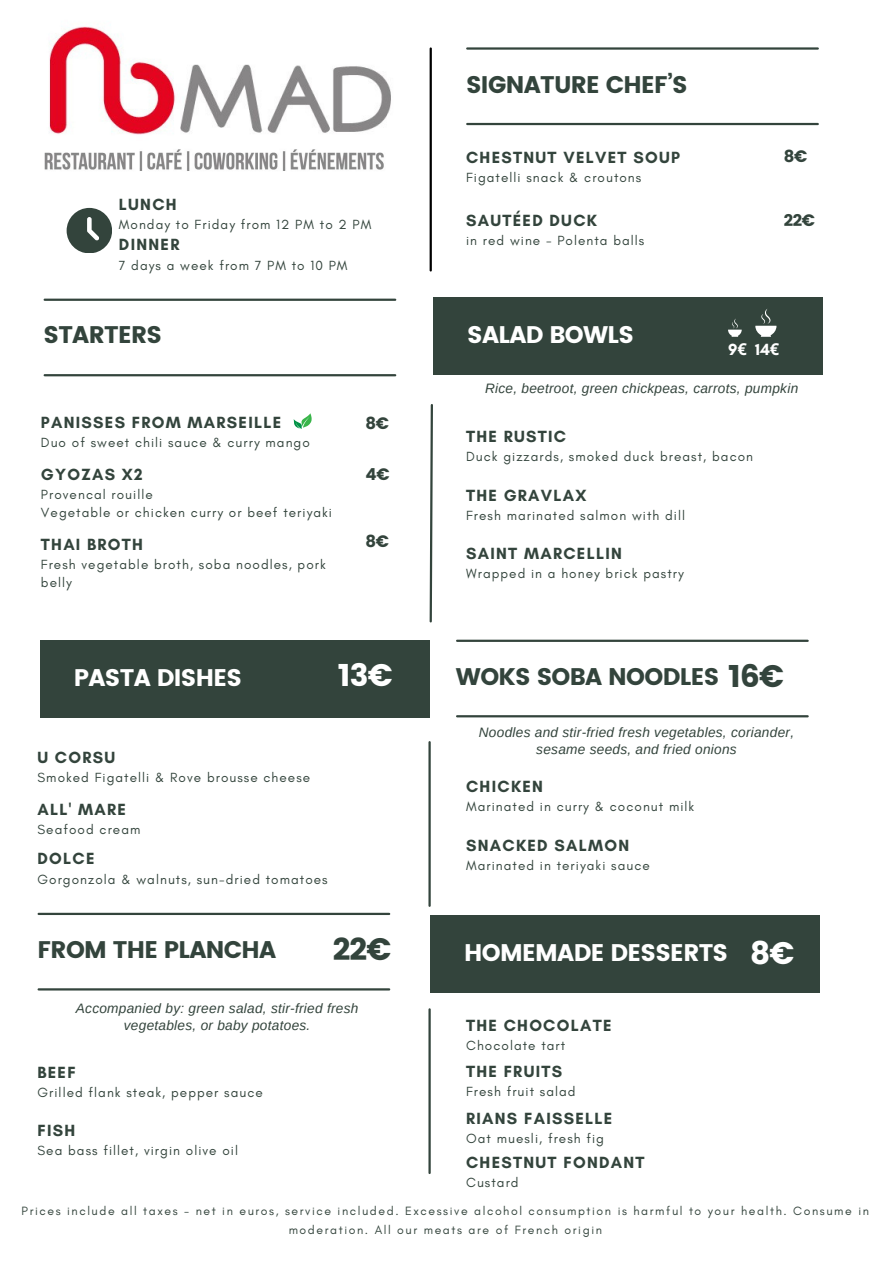
<style>
.page{position:relative;width:894px;height:1264px;background:#fff}
.page>*{position:absolute;margin:0;border:0;box-sizing:border-box;transform-origin:0 0}
.t1{font:31.05px "Poppins";color:#33443c}
.t2{font:31.05px "Poppins";color:#fff}
.t3{font:24px "Poppins";letter-spacing:-.03em;color:#33443c}
.t4{font:24px "Poppins";letter-spacing:-.03em;color:#fff}
.t5{font:700 16.5px "Glacial Indifference";letter-spacing:.08em;color:#33443c}
.t6{font:16.5px "Poppins";color:#33443c}
.t7{font:700 16.5px "Glacial Indifference";color:#fff}
.t8{font:italic 13.65px/16.8px "Arimo";letter-spacing:.02em;color:#33443c;text-align:center}
.t9{font:13.5px/18px "Glacial Indifference";letter-spacing:.08em;color:#33443c}
.t10{font:12.3px/19.4px "Glacial Indifference";letter-spacing:.13em;color:#33443c;text-align:center}
.s1{font-family:"Noto Sans"}
</style>
<div class="page">
<hr style="left:45px;top:298px;width:350px;height:3px;background:#33443c">
<hr style="left:467px;top:47px;width:350px;height:3px;background:#33443c">
<div style="left:40px;top:639px;width:389px;height:78px;background:#33443c"></div>
<hr style="left:457px;top:639px;width:350px;height:3px;background:#33443c">
<hr style="left:45px;top:374px;width:350px;height:2px;background:#33443c">
<hr style="left:467px;top:123px;width:350px;height:2px;background:#33443c">
<hr style="left:457px;top:715px;width:350px;height:2px;background:#33443c">
<hr style="left:429px;top:48px;width:3px;height:222px;background:#000">
<svg style="left:429px;top:404px;width:4px;height:219px"></svg>
<div style="left:433px;top:297px;width:390px;height:78px;background:#33443c"></div>
<svg style="left:293px;top:413px;width:18px;height:16px"></svg>
<svg style="left:728px;top:318px;width:13px;height:18px"></svg>
<svg style="left:755px;top:309px;width:21px;height:28px"></svg>
<hr style="left:428px;top:742px;width:2px;height:163px;background:#33443c">
<img style="left:49px;top:26px;width:342px;height:109px">
<img style="left:44px;top:149px;width:340px;height:22px">
<hr style="left:39px;top:912px;width:350px;height:3px;background:#33443c">
<hr style="left:39px;top:988px;width:350px;height:2px;background:#33443c">
<div style="left:430px;top:914px;width:389px;height:78px;background:#33443c"></div>
<hr style="left:428px;top:1009px;width:2px;height:163px;background:#33443c">
<svg style="left:67px;top:208px;width:45px;height:45px"></svg>
<p class="t5" style="left:119px;top:194px;width:59px">LUNCH</p>
<p class="t9" style="left:119px;top:215px;width:254px">Monday to Friday from 12 PM to 2 PM</p>
<p class="t5" style="left:119px;top:235px;width:62px">DINNER</p>
<p class="t9" style="left:119px;top:256px;width:230px">7 days a week from 7 PM to 10 PM</p>
<h3 class="t3" style="left:44px;top:320px;width:120px">STARTERS</h3>
<p class="t5" style="left:41px;top:412px;width:242px">PANISSES FROM MARSEILLE</p>
<p class="t9" style="left:41px;top:433px;width:270px">Duo of sweet chili sauce &amp; curry mango</p>
<h6 class="t5" style="left:41px;top:464px;width:103px">GYOZAS X2</h6>
<h6 class="t9" style="left:41px;top:485px;width:292px">Provencal rouille<br>Vegetable or chicken curry or beef teriyaki</h6>
<p class="t5" style="left:41px;top:534px;width:104px">THAI BROTH</p>
<p class="t9" style="left:41px;top:555px;width:286px">Fresh vegetable broth, soba noodles, pork belly</p>
<h3 class="t6" style="left:365px;top:413px;width:25px">8€</h3>
<h3 class="t6" style="left:365px;top:464px;width:26px">4€</h3>
<h2 class="t6" style="left:365px;top:532px;width:25px">8€</h2>
<p class="t3" style="left:466px;top:70px;width:223px">SIGNATURE CHEF’S</p>
<p class="t5" style="left:466px;top:147px;width:215px">CHESTNUT VELVET SOUP</p>
<p class="t9" style="left:466px;top:168px;width:177px">Figatelli snack &amp; croutons</p>
<p class="t5" style="left:466px;top:210px;width:132px">SAUTÉED DUCK</p>
<p class="t9" style="left:466px;top:231px;width:180px">in red wine - Polenta balls</p>
<h2 class="t4" style="left:467px;top:320px;width:168px">SALAD BOWLS</h2>
<h2 class="t6" style="left:783px;top:146px;width:25px">8€</h2>
<p class="t6" style="left:783px;top:211px;width:33px">22€</p>
<p class="t7" style="left:727px;top:340px;width:53px">9<span class="s1">€</span> 14<span class="s1">€</span></p>
<p class="t8" style="left:485px;top:380px;width:314px">Rice, beetroot, green chickpeas, carrots, pumpkin</p>
<p class="t5" style="left:466px;top:426px;width:101px">THE RUSTIC</p>
<p class="t9" style="left:466px;top:447px;width:288px">Duck gizzards, smoked duck breast, bacon</p>
<p class="t5" style="left:466px;top:485px;width:122px">THE GRAVLAX</p>
<p class="t9" style="left:466px;top:506px;width:220px">Fresh marinated salmon with dill</p>
<p class="t5" style="left:466px;top:543px;width:157px">SAINT MARCELLIN</p>
<p class="t9" style="left:466px;top:564px;width:219px">Wrapped in a honey brick pastry</p>
<h5 class="t2" style="left:337px;top:657px;width:57px">13€</h5>
<h3 class="t4" style="left:74px;top:664px;width:169px">PASTA DISHES</h3>
<h3 class="t3" style="left:456px;top:662px;width:265px">WOKS SOBA NOODLES</h3>
<h1 class="t1" style="left:727px;top:658px;width:58px">16€</h1>
<p class="t5" style="left:37px;top:747px;width:79px">U CORSU</p>
<p class="t9" style="left:37px;top:768px;width:274px">Smoked Figatelli &amp; Rove brousse cheese</p>
<p class="t5" style="left:37px;top:799px;width:90px">ALL' MARE</p>
<p class="t9" style="left:37px;top:820px;width:104px">Seafood cream</p>
<p class="t5" style="left:37px;top:848px;width:59px">DOLCE</p>
<p class="t9" style="left:37px;top:869px;width:291px">Gorgonzola &amp; walnuts, sun-dried tomatoes</p>
<h6 class="t8" style="left:478px;top:724px;width:317px">Noodles and stir-fried fresh vegetables, coriander, sesame seeds, and fried onions</h6>
<p class="t5" style="left:466px;top:776px;width:78px">CHICKEN</p>
<p class="t9" style="left:466px;top:797px;width:229px">Marinated in curry &amp; coconut milk</p>
<p class="t5" style="left:466px;top:835px;width:165px">SNACKED SALMON</p>
<p class="t9" style="left:466px;top:856px;width:185px">Marinated in teriyaki sauce</p>
<h2 class="t3" style="left:37px;top:935px;width:240px">FROM THE PLANCHA</h2>
<h2 class="t1" style="left:332px;top:931px;width:60px">22€</h2>
<h6 class="t4" style="left:464px;top:938px;width:265px">HOMEMADE DESSERTS</h6>
<h1 class="t8" style="left:76px;top:1000px;width:284px">Accompanied by: green salad, stir-fried fresh vegetables, or baby potatoes.</h1>
<p class="t5" style="left:37px;top:1062px;width:40px">BEEF</p>
<p class="t9" style="left:37px;top:1083px;width:227px">Grilled flank steak, pepper sauce</p>
<p class="t5" style="left:37px;top:1120px;width:39px">FISH</p>
<p class="t9" style="left:37px;top:1141px;width:202px">Sea bass fillet, virgin olive oil</p>
<p class="t5" style="left:466px;top:1015px;width:147px">THE CHOCOLATE</p>
<p class="t9" style="left:466px;top:1036px;width:101px">Chocolate tart</p>
<p class="t5" style="left:466px;top:1061px;width:98px">THE FRUITS</p>
<p class="t9" style="left:466px;top:1082px;width:111px">Fresh fruit salad</p>
<p class="t5" style="left:466px;top:1108px;width:148px">RIANS FAISSELLE</p>
<p class="t9" style="left:466px;top:1129px;width:139px">Oat muesli, fresh fig</p>
<p class="t5" style="left:466px;top:1152px;width:180px">CHESTNUT FONDANT</p>
<p class="t9" style="left:466px;top:1173px;width:54px">Custard</p>
<h2 class="t2" style="left:750px;top:935px;width:46px">8€</h2>
<h1 class="t10" style="left:22px;top:1201px;width:848px">Prices include all taxes - net in euros, service included. Excessive alcohol consumption is harmful to your health. Consume in moderation. All our meats are of French origin</h1>
</div>
